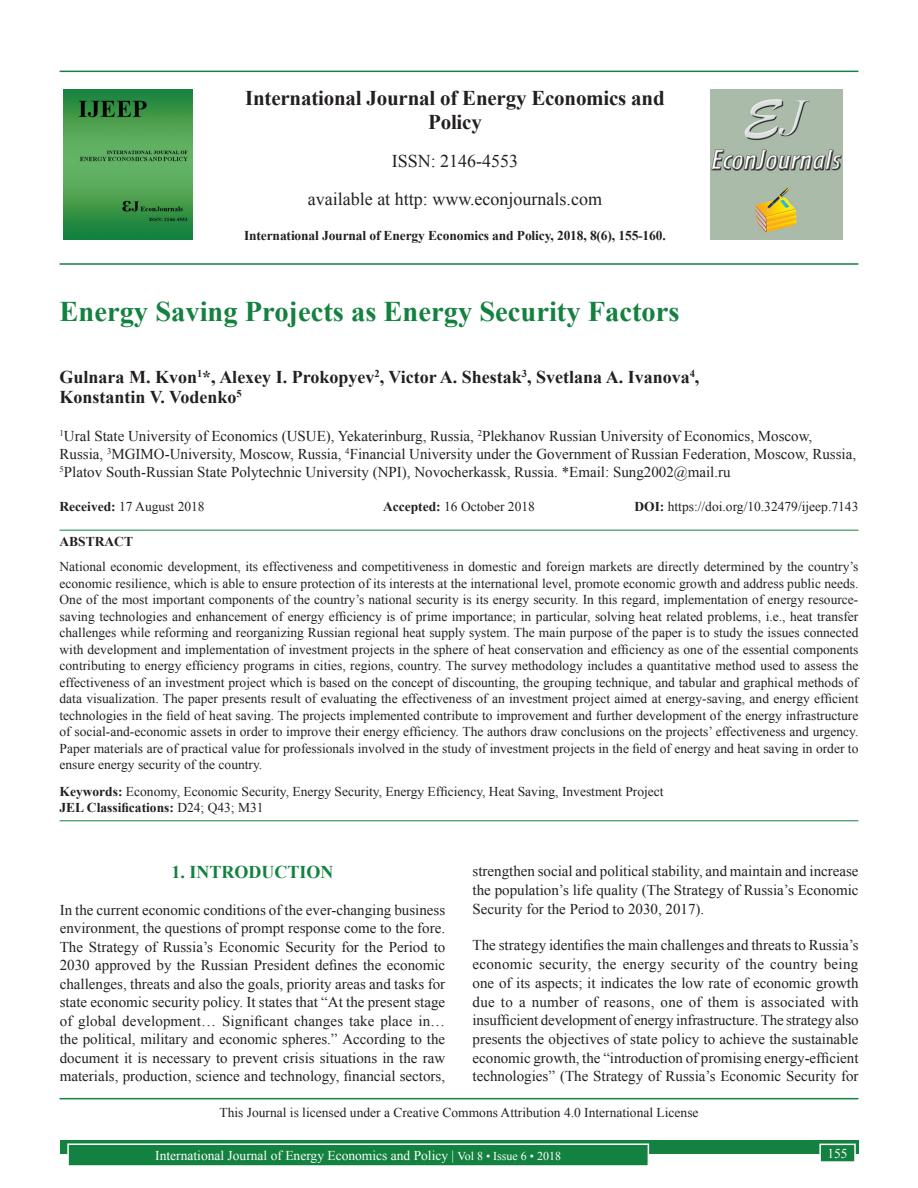
<style>
.page{position:relative;width:918px;height:1188px;background:#fff}
.page>*{position:absolute;margin:0;border:0;box-sizing:border-box;transform-origin:0 0}
.AT{font:700 28.5px "Times New Roman";color:#13813f}
.Issue_details{font:700 21px/24px "Times New Roman";letter-spacing:-.01em;color:#231f20;text-align:center}
.AU{font:700 18px/19.8px "Times New Roman";color:#231f20}
.Issue_details-2{font:18px "Times New Roman";color:#231f20}
.t1{font:700 18px "Times New Roman";color:#13813f}
.TX{font:15px/18.6px "Times New Roman";color:#231f20;text-align:justify}
.AFF{font:15px/18px "Times New Roman";color:#231f20}
.ABS{font:13.5px/16.5px "Times New Roman";color:#231f20;text-align:justify}
.KWD{font:13.5px/16.2px "Times New Roman";color:#231f20}
.HIS{font:13.5px "Times New Roman";color:#231f20}
.CCA{font:13.5px "Times New Roman";color:#231f20}
.Folio{font:13.5px "Times New Roman";color:#fff}
.Issue_details-3{font:700 13.5px "Times New Roman";letter-spacing:-.01em;color:#231f20}
.ABSH{font:700 13.5px "Times New Roman";color:#231f20}
.s1{font-weight:700}
.s2{font-size:12px}
</style>
<div class="page">
<div style="left:60px;top:1140px;width:798px;height:13px;background:#13813f"></div>
<div style="left:68px;top:1144px;width:580px;height:22px;background:#13813f"></div>
<div style="left:67px;top:1143px;width:582px;height:24px;border:2px solid #fff"></div>
<div style="left:820px;top:1144px;width:35px;height:18px;background:#13813f"></div>
<div style="left:819px;top:1144px;width:37px;height:19px;border:2px solid #fff"></div>
<hr style="left:60px;top:71px;width:798px;height:1px;background:#13813f">
<hr style="left:60px;top:263px;width:798px;height:2px;background:#13813f">
<img style="left:64px;top:89px;width:129px;height:151px">
<img style="left:711px;top:89px;width:132px;height:150px">
<hr style="left:60px;top:530px;width:798px;height:1px;background:#13813f">
<hr style="left:60px;top:820px;width:798px;height:1px;background:#13813f">
<hr style="left:60px;top:1098px;width:798px;height:1px;background:#13813f">
<p class="Issue_details" style="left:245px;top:85px;width:421px">International Journal of Energy Economics and<br>Policy</p>
<p class="Issue_details-2" style="left:392px;top:149px;width:128px">ISSN: 2146-4553</p>
<p class="Issue_details-2" style="left:308px;top:187px;width:296px">available at http: www.econjournals.com</p>
<p class="Issue_details-3" style="left:244px;top:226px;width:423px">International Journal of Energy Economics and Policy, 2018, 8(6), 155-160.</p>
<p class="AT" style="left:60px;top:292px;width:622px">Energy Saving Projects as Energy Security Factors</p>
<p class="AU" style="left:60px;top:367px;width:641px">Gulnara M. Kvon<sup>1</sup>*, Alexey I. Prokopyev<sup>2</sup>, Victor A. Shestak<sup>3</sup>, Svetlana A. Ivanova<sup>4</sup>,<br>Konstantin V. Vodenko<sup>5</sup></p>
<p class="AFF" style="left:60px;top:427px;width:798px"><sup>1</sup>Ural State University of Economics (USUE), Yekaterinburg, Russia, <sup>2</sup>Plekhanov Russian University of Economics, Moscow,<br>Russia, <sup>3</sup>MGIMO-University, Moscow, Russia, <sup>4</sup>Financial University under the Government of Russian Federation, Moscow, Russia,<br><sup>5</sup>Platov South-Russian State Polytechnic University (NPI), Novocherkassk, Russia. *Email: Sung2002@mail.ru</p>
<p class="HIS" style="left:60px;top:498px;width:147px"><span class="s1">Received:</span> 17 August 2018</p>
<p class="HIS" style="left:383px;top:498px;width:153px"><span class="s1">Accepted:</span> 16 October 2018</p>
<p class="HIS" style="left:634px;top:498px;width:226px"><span class="s1">DOI:</span> https://doi.org/10.32479/ijeep.7143</p>
<p class="ABSH" style="left:60px;top:532px;width:75px">ABSTRACT</p>
<p class="ABS" style="left:60px;top:558px;width:800px">National economic development, its effectiveness and competitiveness in domestic and foreign markets are directly determined by the country’s economic resilience, which is able to ensure protection of its interests at the international level, promote economic growth and address public needs.<br>One of the most important components of the country’s national security is its energy security. In this regard, implementation of energy resource&shy;saving technologies and enhancement of energy efficiency is of prime importance; in particular, solving heat related problems, i.e., heat transfer challenges while reforming and reorganizing Russian regional heat supply system. The main purpose of the paper is to study the issues connected with development and implementation of investment projects in the sphere of heat conservation and efficiency as one of the essential components contributing to energy efficiency programs in cities, regions, country. The survey methodology includes a quantitative method used to assess the effectiveness of an investment project which is based on the concept of discounting, the grouping technique, and tabular and graphical methods of data visualization. The paper presents result of evaluating the effectiveness of an investment project aimed at energy-saving, and energy efficient technologies in the field of heat saving. The projects implemented contribute to improvement and further development of the energy infrastructure of social-and-economic assets in order to improve their energy efficiency. The authors draw conclusions on the projects’ effectiveness and urgency.<br>Paper materials are of practical value for professionals involved in the study of investment projects in the field of energy and heat saving in order to ensure energy security of the country.</p>
<p class="KWD" style="left:60px;top:783px;width:606px"><span class="s1">Keywords:</span> Economy, Economic Security, Energy Security, Energy Efficiency, Heat Saving, Investment Project<br><span class="s1">JEL Classifications:</span> D24; Q43; M31</p>
<p class="TX" style="left:473px;top:862px;width:387px">strengthen social and political stability, and maintain and increase the population’s life quality (The Strategy of Russia’s Economic Security for the Period to 2030, 2017).</p>
<p class="TX" style="left:473px;top:936px;width:388px">The strategy identifies the main challenges and threats to Russia’s economic security, the energy security of the country being one of its aspects; it indicates the low rate of economic growth due to a number of reasons, one of them is associated with insufficient development of energy infrastructure. The strategy also presents the objectives of state policy to achieve the sustainable economic growth, the “introduction of promising energy-efficient technologies” (The Strategy of Russia’s Economic Security for</p>
<p class="CCA" style="left:219px;top:1104px;width:481px">This Journal is licensed under a Creative Commons Attribution 4.0 International License</p>
<h1 class="t1" style="left:171px;top:860px;width:163px">1. INTRODUCTION</h1>
<p class="TX" style="left:60px;top:900px;width:387px">In the current economic conditions of the ever-changing business environment, the questions of prompt response come to the fore.<br>The Strategy of Russia’s Economic Security for the Period to 2030 approved by the Russian President defines the economic challenges, threats and also the goals, priority areas and tasks for state economic security policy. It states that “At the present stage of global development… Significant changes take place in… the political, military and economic spheres.” According to the document it is necessary to prevent crisis situations in the raw materials, production, science and technology, financial sectors,</p>
<p class="Folio" style="left:155px;top:1146px;width:407px">International Journal of Energy Economics and Policy | <span class="s2">Vol 8 • Issue 6 • 2018</span></p>
<p class="Folio" style="left:827px;top:1144px;width:22px">155</p>
</div>
